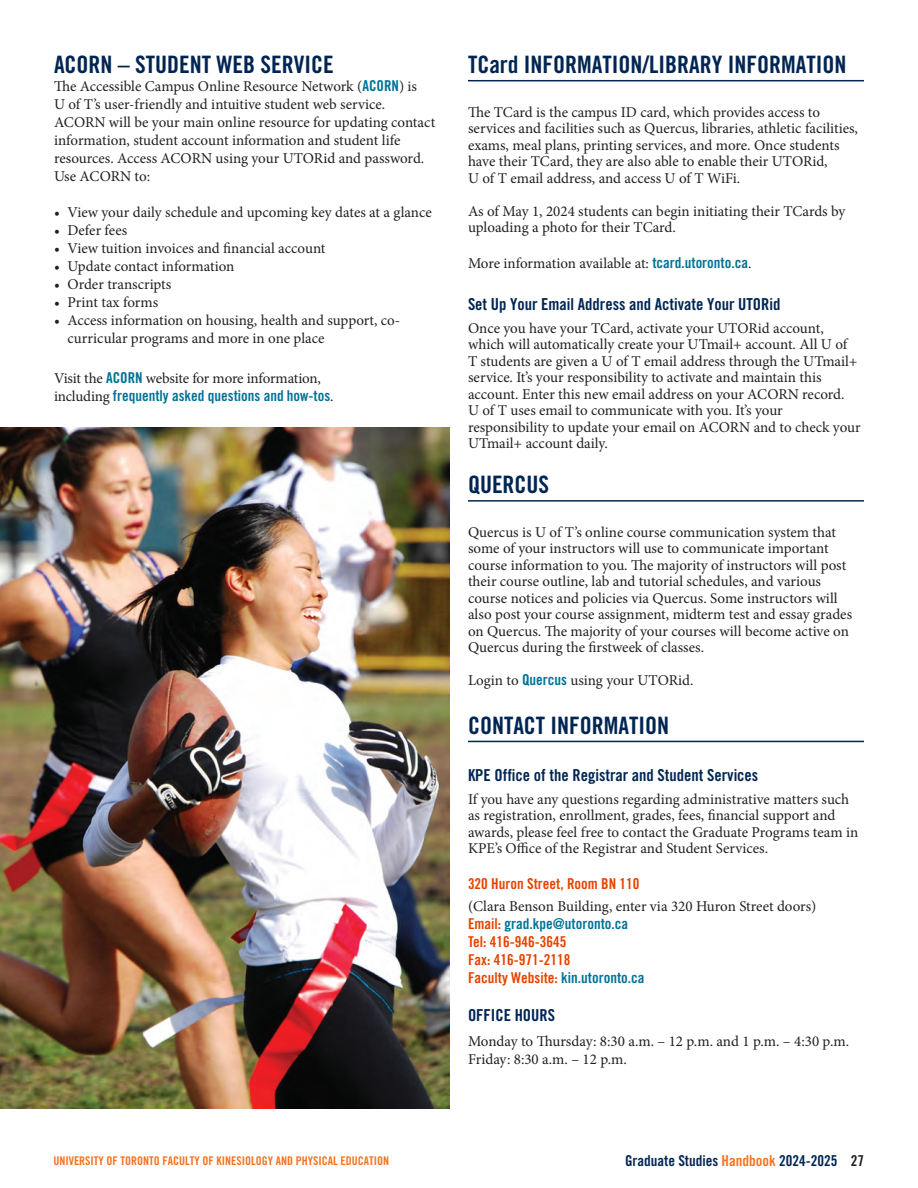
<style>
.page{position:relative;width:918px;height:1188px;background:#fff}
.page>*{position:absolute;margin:0;border:0;box-sizing:border-box;transform-origin:0 0}
.t1{font:24px "Trade Gothic Bold Cond Twenty";color:#002553}
.H4__11pt{font:16.5px "Trade Gothic Bold Cond Twenty";color:#002553}
.t2{font:15px/16.5px "Minion Pro";color:#231f20}
.t3{font:15px "Trade Gothic LT Bold Cond Twenty";color:#e74300}
.t4{font:15px "Trade Gothic Bold Cond Twenty";color:#002553}
.t5{font:15px "Trade Gothic Bold Cond Twenty";color:#007297}
.t6{font:12px "Trade Gothic Bold Cond Twenty";color:#f47321}
.s1{font-family:"Trade Gothic Bold Cond Twenty";color:#007297}
.s2{font-family:"Trade Gothic Bold Cond Twenty";color:#e74300}
.s3{font-family:"Trade Gothic LT Bold Cond Twenty";color:#e74300}
.s4{color:#f47321}
.s5{color:#231f20}
</style>
<div class="page">
<hr style="left:468px;top:80px;width:396px;height:1px;background:#002553">
<hr style="left:468px;top:500px;width:396px;height:2px;background:#002553">
<hr style="left:468px;top:741px;width:396px;height:1px;background:#002553">
<img style="left:0;top:428px;width:450px;height:680px">
<p class="t1" style="left:54px;top:50px;width:281px">ACORN – STUDENT WEB SERVICE</p>
<p class="t2" style="left:54px;top:77px;width:383px;line-height:18px">The Accessible Campus Online Resource Network (<span class="s1">ACORN</span>) is<br>U of T’s user-friendly and intuitive student web service.<br>ACORN will be your main online resource for updating contact information, student account information and student life resources. Access ACORN using your UTORid and password.</p>
<p class="t2" style="left:54px;top:168px;width:98px">Use ACORN to:</p>
<p class="t2" style="left:54px;top:204px;width:379px">• View your daily schedule and upcoming key dates at a glance</p>
<p class="t2" style="left:54px;top:222px;width:75px">• Defer fees</p>
<p class="t2" style="left:54px;top:240px;width:273px">• View tuition invoices and financial account</p>
<p class="t2" style="left:54px;top:258px;width:182px">• Update contact information</p>
<p class="t2" style="left:54px;top:276px;width:119px">• Order transcripts</p>
<p class="t2" style="left:54px;top:294px;width:106px">• Print tax forms</p>
<p class="t2" style="left:68px;top:311px;width:334px;line-height:18px;text-indent:-14px">• Access information on housing, health and support, co&shy;curricular programs and more in one place</p>
<p class="t2" style="left:54px;top:369px;width:281px;line-height:18px">Visit the <span class="s1">ACORN</span> website for more information, including <span class="s1">frequently asked questions and how-tos</span>.</p>
<h1 class="t1" style="left:468px;top:50px;width:380px">TCard INFORMATION/LIBRARY INFORMATION</h1>
<p class="t2" style="left:468px;top:104px;width:392px">The TCard is the campus ID card, which provides access to services and facilities such as Quercus, libraries, athletic facilities, exams, meal plans, printing services, and more. Once students have their TCard, they are also able to enable their UTORid,<br>U of T email address, and access U of T WiFi.</p>
<p class="t2" style="left:468px;top:203px;width:379px">As of May 1, 2024 students can begin initiating their TCards by uploading a photo for their TCard.</p>
<p class="t2" style="left:468px;top:255px;width:285px">More information available at: <span class="s1">tcard.utoronto.ca</span>.</p>
<p class="H4__11pt" style="left:468px;top:294px;width:314px">Set Up Your Email Address and Activate Your UTORid</p>
<p class="t2" style="left:468px;top:320px;width:394px">Once you have your TCard, activate your UTORid account, which will automatically create your UTmail+ account. All U of<br>T students are given a U of T email address through the UTmail+ service. It’s your responsibility to activate and maintain this account. Enter this new email address on your ACORN record.<br>U of T uses email to communicate with you. It’s your responsibility to update your email on ACORN and to check your UTmail+ account daily.</p>
<h1 class="t1" style="left:468px;top:470px;width:83px">QUERCUS</h1>
<p class="t2" style="left:468px;top:524px;width:386px">Quercus is U of T’s online course communication system that some of your instructors will use to communicate important course information to you. The majority of instructors will post their course outline, lab and tutorial schedules, and various course notices and policies via Quercus. Some instructors will also post your course assignment, midterm test and essay grades on Quercus. The majority of your courses will become active on Quercus during the firstweek of classes.</p>
<p class="t2" style="left:468px;top:672px;width:227px">Login to <span class="s1">Quercus</span> using your UTORid.</p>
<h1 class="t1" style="left:468px;top:711px;width:203px">CONTACT INFORMATION</h1>
<p class="H4__11pt" style="left:468px;top:765px;width:292px">KPE Office of the Registrar and Student Services</p>
<p class="t2" style="left:468px;top:791px;width:392px">If you have any questions regarding administrative matters such as registration, enrollment, grades, fees, financial support and awards, please feel free to contact the Graduate Programs team in KPE’s Office of the Registrar and Student Services.</p>
<p class="t2" style="left:468px;top:874px;width:350px;line-height:21.6px"><span class="s2">320 Huron Street, Room BN 110<br></span>(Clara Benson Building, enter via 320 Huron Street doors)</p>
<p class="t5" style="left:468px;top:915px;width:162px"><span class="s3">Email:</span> grad.kpe@utoronto.ca</p>
<p class="t3" style="left:468px;top:933px;width:100px">Tel: 416-946-3645</p>
<p class="t3" style="left:468px;top:951px;width:104px">Fax: 416-971-2118</p>
<p class="t3" style="left:468px;top:969px;width:178px">Faculty Website: <span class="s1">kin.utoronto.ca</span></p>
<p class="H4__11pt" style="left:468px;top:1005px;width:89px">OFFICE HOURS</p>
<p class="t2" style="left:468px;top:1033px;width:383px">Monday to Thursday: 8:30 a.m. – 12 p.m. and 1 p.m. – 4:30 p.m.</p>
<p class="t2" style="left:468px;top:1051px;width:160px">Friday: 8:30 a.m. – 12 p.m.</p>
<p class="t6" style="left:53px;top:1153px;width:337px">UNIVERSITY OF TORONTO FACULTY OF KINESIOLOGY AND PHYSICAL EDUCATION</p>
<p class="t4" style="left:625px;top:1151px;width:240px">Graduate Studies <span class="s4">Handbook</span> 2024-2025 <span class="s5">27</span></p>
</div>
